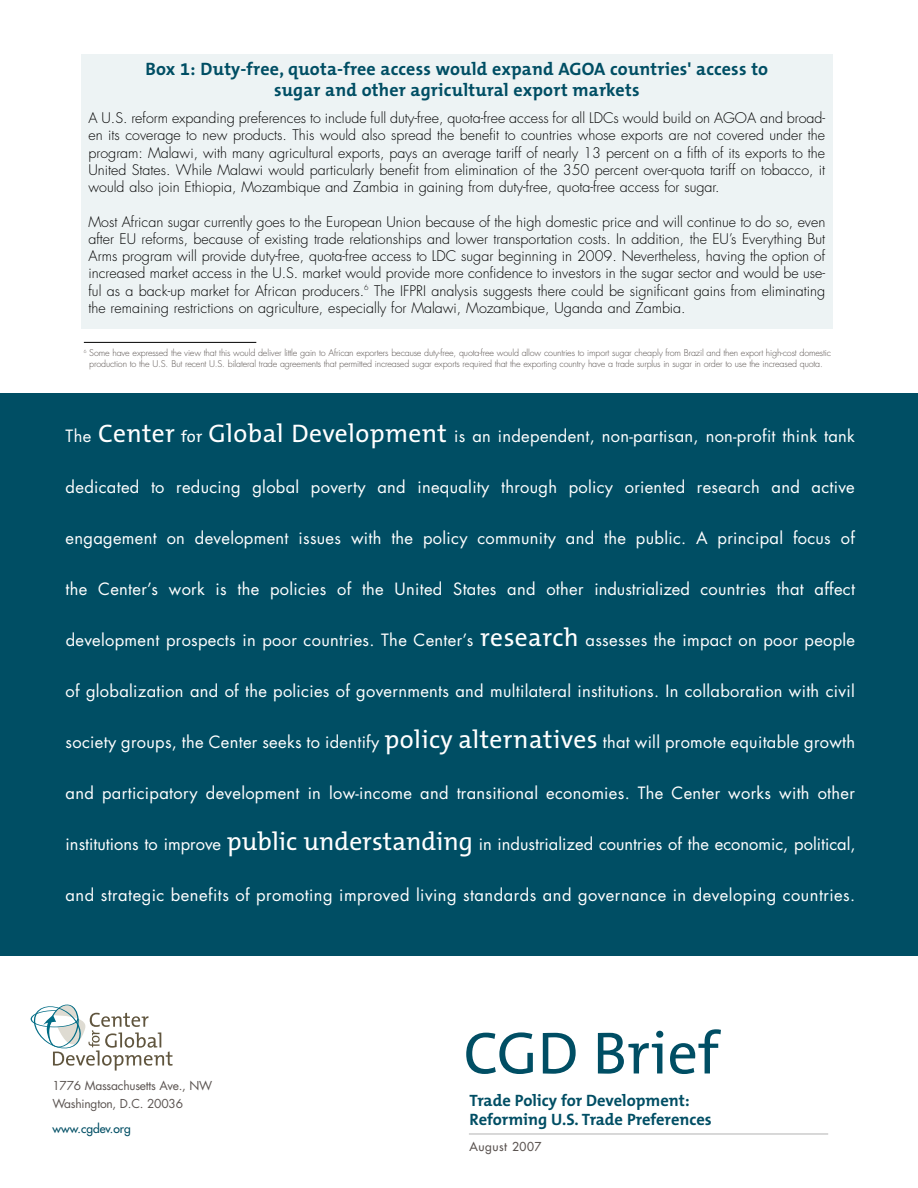
<style>
.page{position:relative;width:918px;height:1188px;background:#fff}
.page>*{position:absolute;margin:0;border:0;box-sizing:border-box;transform-origin:0 0}
.t1{font:60px "The Mix B5 Plain";color:#004e64}
.t2{font:700 18px/21.6px "The Mix B7";letter-spacing:.01em;color:#004e64;text-align:center}
.t3{font:16.5px "Futura";letter-spacing:.02em;color:#fff}
.t4{font:16.5px "Futura";color:#fff}
.t5{font:700 16.5px/19.5px "The Mix B7";color:#004e64}
.t6{font:300 14.25px/17.2px "Futura";color:#000;text-align:justify}
.t7{font:12px/18px "Futura";letter-spacing:-.02em;color:#5b5451}
.t8{font:12px "Futura";color:#004e64}
.t9{font:12px "Futura";letter-spacing:.045em;color:#5b5451}
.t10{font:300 9px/10.5px "Futura";letter-spacing:-.02em;color:#5b5451;text-align:center}
.s1{font-family:"The Mix B5 Plain";font-size:25.5px}
.s2{font-family:"The Mix B5 Plain"}
</style>
<div class="page">
<div style="left:0;top:393px;width:918px;height:563px;background:#004e64"></div>
<svg style="left:31px;top:1004px;width:142px;height:67px"></svg>
<hr style="left:469px;top:1133px;width:359px;height:2px;background:#ccc">
<div style="left:81px;top:54px;width:751px;height:275px;background:#edf3f4"></div>
<hr style="left:84px;top:342px;width:172px;height:1px;background:#000">
<p class="t2" style="left:146px;top:58px;width:624px">Box 1: Duty-free, quota-free access would expand AGOA countries' access to sugar and other agricultural export markets</p>
<p class="t6" style="left:89px;top:110px;width:738px">A U.S. reform expanding preferences to include full duty-free, quota-free access for all LDCs would build on AGOA and broad&shy;en its coverage to new products. This would also spread the benefit to countries whose exports are not covered under the program: Malawi, with many agricultural exports, pays an average tariff of nearly 13 percent on a fifth of its exports to the United States. While Malawi would particularly benefit from elimination of the 350 percent over-quota tariff on tobacco, it would also join Ethiopia, Mozambique and Zambia in gaining from duty-free, quota-free access for sugar.</p>
<p class="t6" style="left:89px;top:214px;width:738px">Most African sugar currently goes to the European Union because of the high domestic price and will continue to do so, even after EU reforms, because of existing trade relationships and lower transportation costs. In addition, the EU’s Everything But Arms program will provide duty-free, quota-free access to LDC sugar beginning in 2009. Nevertheless, having the option of increased market access in the U.S. market would provide more confidence to investors in the sugar sector and would be use&shy;ful as a back-up market for African producers.<sup>6</sup> The IFPRI analysis suggests there could be significant gains from eliminating the remaining restrictions on agriculture, especially for Malawi, Mozambique, Uganda and Zambia.</p>
<p class="t10" style="left:84px;top:348px;width:749px"><sup>6</sup> Some have expressed the view that this would deliver little gain to African exporters because duty-free, quota-free would allow countries to import sugar cheaply from Brazil and then export high-cost domestic production to the U.S. But recent U.S. bilateral trade agreements that permitted increased sugar exports required that the exporting country have a trade surplus in sugar in order to use the increased quota.</p>
<p class="t3" style="left:66px;top:428px;width:791px">The <span class="s1">Center</span> <span class="s2">for</span> <span class="s1">Global Development</span> is an independent, non-partisan, non-profit think tank</p>
<p class="t3" style="left:66px;top:479px;width:791px">dedicated to reducing global poverty and inequality through policy oriented research and active</p>
<p class="t3" style="left:66px;top:530px;width:791px">engagement on development issues with the policy community and the public. A principal focus of</p>
<p class="t3" style="left:66px;top:581px;width:791px">the Center’s work is the policies of the United States and other industrialized countries that affect</p>
<p class="t3" style="left:66px;top:632px;width:791px">development prospects in poor countries. The Center’s <span class="s1">research</span> assesses the impact on poor people</p>
<p class="t3" style="left:66px;top:683px;width:791px">of globalization and of the policies of governments and multilateral institutions. In collaboration with civil</p>
<p class="t3" style="left:66px;top:734px;width:791px">society groups, the Center seeks to identify <span class="s1">policy alternatives</span> that will promote equitable growth</p>
<p class="t3" style="left:66px;top:785px;width:791px">and participatory development in low-income and transitional economies. The Center works with other</p>
<p class="t4" style="left:66px;top:836px;width:791px">institutions to improve <span class="s1">public understanding</span> in industrialized countries of the economic, political,</p>
<p class="t3" style="left:66px;top:887px;width:791px">and strategic benefits of promoting improved living standards and governance in developing countries.</p>
<p class="t7" style="left:52px;top:1078px;width:162px">1776 Massachusetts Ave., NW<br>Washington, D.C. 20036</p>
<p class="t8" style="left:52px;top:1122px;width:80px">www.cgdev.org</p>
<h1 class="t1" style="left:463px;top:1022px;width:257px">CGD Brief</h1>
<p class="t5" style="left:469px;top:1091px;width:244px">Trade Policy for Development:<br>Reforming U.S. Trade Preferences</p>
<p class="t9" style="left:469px;top:1141px;width:73px">August 2007</p>
</div>
